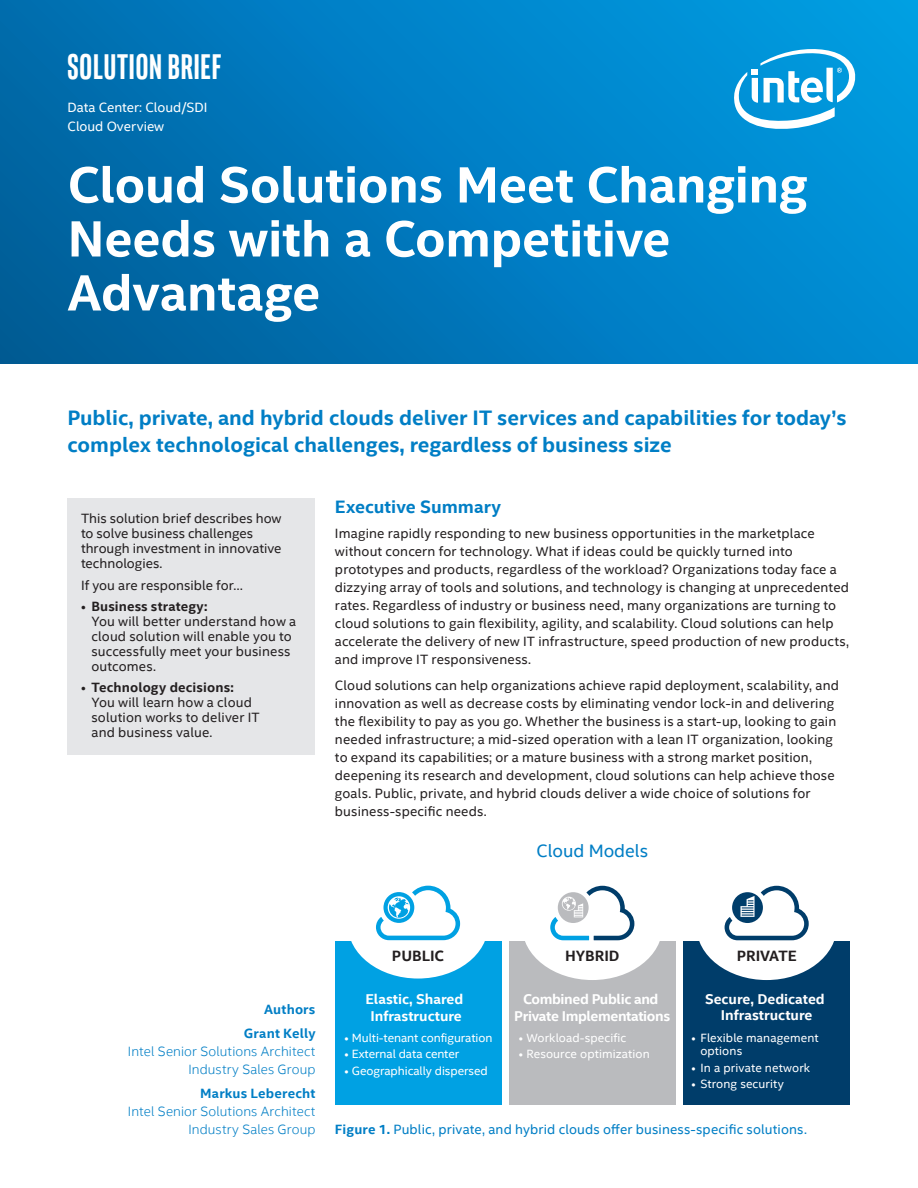
<style>
.page{position:relative;width:918px;height:1188px;background:#fff}
.page>*{position:absolute;margin:0;border:0;box-sizing:border-box;transform-origin:0 0}
.Doc_Title{font:700 51px/54px "Intel Clear";letter-spacing:-.005em;color:#fff}
.Paper_Type{font:700 36px "Intel Clear Pro";letter-spacing:.025em;color:#fff}
.Subtitle{font:700 21px/27px "Intel Clear";color:#007ec5}
.Heading_1{font:700 18px "Intel Clear";color:#007ec5}
.t1{font:18px "Intel Clear";color:#007ec5}
.t2{font:700 15px "Intel Clear";color:#231f20}
.t3{font:700 14.25px/16.5px "Intel Clear";color:#fff;text-align:center}
.t4{font:700 14.25px/16.5px "Intel Clear";letter-spacing:-.025em;color:#fff;text-align:center}
.Body_Text{font:13.5px/18px "Intel Clear";letter-spacing:.01em;color:#231f20}
.Authors__nested_styl{font:300 13.5px/18px "Intel Clear";letter-spacing:.01em;color:#007ec5;text-align:right}
.Caption__nested_styl{font:13.5px "Intel Clear";letter-spacing:.01em;color:#007ec5}
.Vertical_Then_Focus{font:13.5px/19.5px "Intel Clear";color:#fff}
.Authors__nested_styl-2{font:700 13.5px "Intel Clear";letter-spacing:.01em;color:#007ec5}
.t5{font:12px/13.5px "Intel Clear";letter-spacing:.01em;color:#fff}
.s1{font-weight:700}
</style>
<div class="page">
<svg style="left:0;top:0;width:918px;height:363px;background:#007bbf"></svg>
<div style="left:335px;top:941px;width:166px;height:163px;background:#00a1e3"></div>
<div style="left:348px;top:871px;width:140px;height:108px;background:#fff;border-radius:50%"></div>
<svg style="left:376px;top:886px;width:84px;height:54px"></svg>
<div style="left:509px;top:941px;width:166px;height:164px;background:#babbbe"></div>
<div style="left:522px;top:872px;width:141px;height:108px;background:#fff;border-radius:50%"></div>
<svg style="left:550px;top:886px;width:84px;height:54px"></svg>
<div style="left:684px;top:941px;width:165px;height:164px;background:#003d6a"></div>
<div style="left:696px;top:872px;width:141px;height:108px;background:#fff;border-radius:50%"></div>
<svg style="left:725px;top:886px;width:84px;height:54px"></svg>
<svg style="left:732px;top:42px;width:126px;height:89px"></svg>
<div style="left:68px;top:499px;width:247px;height:256px;background:#e5e6e8"></div>
<p class="Paper_Type" style="left:68px;top:44px;width:155px">SOLUTION BRIEF</p>
<p class="Vertical_Then_Focus" style="left:68px;top:97px;width:142px">Data Center: Cloud/SDI<br>Cloud Overview</p>
<p class="Doc_Title" style="left:68px;top:156px;width:742px">Cloud Solutions Meet Changing<br>Needs with a Competitive<br>Advantage</p>
<p class="Subtitle" style="left:68px;top:404px;width:781px">Public, private, and hybrid clouds deliver IT services and capabilities for today’s complex technological challenges, regardless of business size</p>
<p class="Body_Text" style="left:81px;top:510px;width:202px;line-height:15px">This solution brief describes how to solve business challenges through investment in innovative technologies.</p>
<p class="Body_Text" style="left:81px;top:576px;width:163px">If you are responsible for…</p>
<p class="Body_Text" style="left:92px;top:598px;width:206px;line-height:15px;text-indent:-10px">• <span class="s1">Business strategy:<br></span>You will better understand how a cloud solution will enable you to successfully meet your business outcomes.</p>
<p class="Body_Text" style="left:92px;top:679px;width:170px;line-height:15px;text-indent:-10px">• <span class="s1">Technology decisions:<br></span>You will learn how a cloud solution works to deliver IT and business value.</p>
<p class="Heading_1" style="left:335px;top:494px;width:168px">Executive Summary</p>
<p class="Body_Text" style="left:335px;top:524px;width:516px">Imagine rapidly responding to new business opportunities in the marketplace without concern for technology. What if ideas could be quickly turned into prototypes and products, regardless of the workload? Organizations today face a dizzying array of tools and solutions, and technology is changing at unprecedented rates. Regardless of industry or business need, many organizations are turning to cloud solutions to gain flexibility, agility, and scalability. Cloud solutions can help accelerate the delivery of new IT infrastructure, speed production of new products, and improve IT responsiveness.</p>
<p class="Body_Text" style="left:335px;top:675px;width:505px">Cloud solutions can help organizations achieve rapid deployment, scalability, and innovation as well as decrease costs by eliminating vendor lock-in and delivering the flexibility to pay as you go. Whether the business is a start-up, looking to gain needed infrastructure; a mid-sized operation with a lean IT organization, looking to expand its capabilities; or a mature business with a strong market position, deepening its research and development, cloud solutions can help achieve those goals. Public, private, and hybrid clouds deliver a wide choice of solutions for business-specific needs.</p>
<p class="t1" style="left:536px;top:838px;width:113px">Cloud Models</p>
<p class="Authors__nested_styl-2" style="left:264px;top:1000px;width:53px">Authors</p>
<p class="Authors__nested_styl" style="left:128px;top:1024px;width:189px"><span class="s1">Grant Kelly<br></span>Intel Senior Solutions Architect<br>Industry Sales Group</p>
<p class="Authors__nested_styl" style="left:128px;top:1084px;width:189px"><span class="s1">Markus Leberecht<br></span>Intel Senior Solutions Architect<br>Industry Sales Group</p>
<p class="t2" style="left:392px;top:945px;width:54px">PUBLIC</p>
<p class="t2" style="left:565px;top:945px;width:56px">HYBRID</p>
<p class="t2" style="left:737px;top:945px;width:61px">PRIVATE</p>
<p class="t3" style="left:366px;top:990px;width:99px">Elastic, Shared<br>Infrastructure</p>
<p class="t4" style="left:514px;top:990px;width:158px">Combined Public and<br>Private Implementations</p>
<p class="t3" style="left:705px;top:990px;width:121px">Secure, Dedicated<br>Infrastructure</p>
<p class="t5" style="left:345px;top:1030px;width:150px">• Multi-tenant configuration</p>
<p class="t5" style="left:345px;top:1047px;width:116px">• External data center</p>
<p class="t5" style="left:345px;top:1063px;width:145px">• Geographically dispersed</p>
<p class="t5" style="left:519px;top:1031px;width:109px">• Workload-specific</p>
<p class="t5" style="left:519px;top:1047px;width:132px">• Resource optimization</p>
<p class="t5" style="left:700px;top:1031px;width:120px;text-indent:-9px">• Flexible management options</p>
<p class="t5" style="left:691px;top:1061px;width:120px">• In a private network</p>
<p class="t5" style="left:691px;top:1077px;width:94px">• Strong security</p>
<p class="Caption__nested_styl" style="left:335px;top:1120px;width:473px"><span class="s1">Figure 1.</span> Public, private, and hybrid clouds offer business-specific solutions.</p>
</div>
